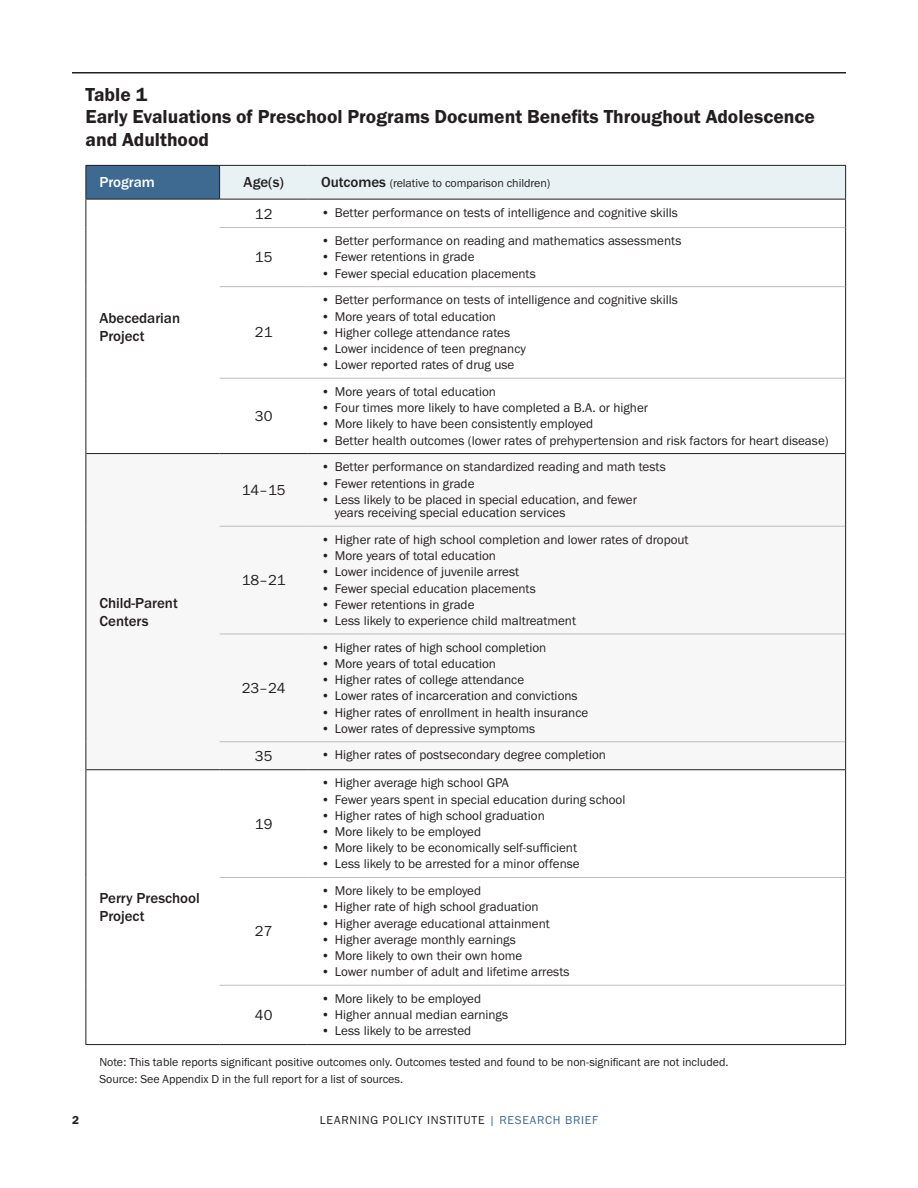
<style>
.page{position:relative;width:918px;height:1188px;background:#fff}
.page>*{position:absolute;margin:0;border:0;box-sizing:border-box;transform-origin:0 0}
.t1{font:19.5px/22.5px "Franklin Gothic URW Dem";color:#231f20}
.t2{font:500 15px/18px "Franklin Gothic URW";color:#231f20}
.t3{font:15px "Franklin Gothic URW Boo";color:#231f20}
.t4{font:500 15px "Franklin Gothic URW";color:#fff}
.t5{font:13.2px/13.5px "Franklin Gothic URW Boo";color:#231f20}
.t6{font:12px/16.5px "Franklin Gothic URW Boo";color:#231f20}
.t7{font:12px "Franklin Gothic URW Boo";letter-spacing:.06em;color:#231f20}
.t8{font:12px "Franklin Gothic URW Dem";color:#231f20}
.s1{font-family:"Franklin Gothic URW";font-weight:500;font-size:15px}
.s2{color:#3e6a91}
</style>
<div class="page">
<hr style="left:72px;top:72px;width:774px;height:2px;background:#231f20">
<div style="left:86px;top:165px;width:134px;height:34px;background:#3e6a91"></div>
<svg style="left:220px;top:287px;width:625px;height:698px"></svg>
<svg style="left:87px;top:454px;width:758px;height:315px"></svg>
<hr style="left:86px;top:199px;width:134px;height:1px;background:#231f20">
<hr style="left:86px;top:1044px;width:134px;height:1px;background:#231f20">
<hr style="left:220px;top:1044px;width:88px;height:1px;background:#231f20">
<hr style="left:308px;top:1044px;width:538px;height:1px;background:#231f20">
<hr style="left:86px;top:165px;width:134px;height:1px;background:#231f20">
<hr style="left:86px;top:166px;width:1px;height:33px;background:#231f20">
<hr style="left:220px;top:286px;width:88px;height:1px;background:#bcbec0">
<hr style="left:308px;top:286px;width:537px;height:1px;background:#bcbec0">
<hr style="left:220px;top:378px;width:88px;height:1px;background:#bcbec0">
<hr style="left:308px;top:378px;width:537px;height:1px;background:#bcbec0">
<hr style="left:220px;top:526px;width:88px;height:1px;background:#bcbec0">
<hr style="left:308px;top:526px;width:537px;height:1px;background:#bcbec0">
<hr style="left:220px;top:634px;width:88px;height:1px;background:#bcbec0">
<hr style="left:308px;top:634px;width:537px;height:1px;background:#bcbec0">
<hr style="left:220px;top:741px;width:88px;height:1px;background:#bcbec0">
<hr style="left:308px;top:741px;width:537px;height:1px;background:#bcbec0">
<hr style="left:220px;top:877px;width:88px;height:1px;background:#bcbec0">
<hr style="left:308px;top:877px;width:537px;height:1px;background:#bcbec0">
<hr style="left:220px;top:985px;width:88px;height:1px;background:#bcbec0">
<hr style="left:308px;top:985px;width:537px;height:1px;background:#bcbec0">
<hr style="left:220px;top:453px;width:88px;height:1px;background:#231f20">
<hr style="left:308px;top:453px;width:537px;height:1px;background:#231f20">
<hr style="left:220px;top:769px;width:88px;height:1px;background:#231f20">
<hr style="left:308px;top:769px;width:537px;height:1px;background:#231f20">
<svg style="left:220px;top:165px;width:626px;height:63px"></svg>
<hr style="left:845px;top:228px;width:1px;height:59px;background:#231f20">
<hr style="left:845px;top:287px;width:1px;height:91px;background:#231f20">
<hr style="left:845px;top:378px;width:1px;height:76px;background:#231f20">
<hr style="left:845px;top:454px;width:1px;height:72px;background:#231f20">
<hr style="left:845px;top:526px;width:1px;height:108px;background:#231f20">
<hr style="left:845px;top:634px;width:1px;height:108px;background:#231f20">
<svg style="left:845px;top:742px;width:1px;height:28px"></svg>
<hr style="left:845px;top:770px;width:1px;height:107px;background:#231f20">
<hr style="left:845px;top:877px;width:1px;height:108px;background:#231f20">
<hr style="left:845px;top:985px;width:1px;height:59px;background:#231f20">
<hr style="left:219px;top:166px;width:1px;height:33px;background:#231f20">
<svg style="left:86px;top:199px;width:1px;height:29px"></svg>
<hr style="left:86px;top:228px;width:1px;height:59px;background:#231f20">
<hr style="left:86px;top:287px;width:1px;height:91px;background:#231f20">
<hr style="left:86px;top:378px;width:1px;height:76px;background:#231f20">
<hr style="left:86px;top:453px;width:134px;height:1px;background:#231f20">
<hr style="left:86px;top:454px;width:1px;height:72px;background:#231f20">
<hr style="left:86px;top:526px;width:1px;height:108px;background:#231f20">
<hr style="left:86px;top:634px;width:1px;height:108px;background:#231f20">
<svg style="left:86px;top:742px;width:1px;height:27px"></svg>
<hr style="left:86px;top:769px;width:134px;height:1px;background:#231f20">
<hr style="left:86px;top:770px;width:1px;height:107px;background:#231f20">
<hr style="left:86px;top:877px;width:1px;height:108px;background:#231f20">
<hr style="left:86px;top:985px;width:1px;height:59px;background:#231f20">
<h1 class="t1" style="left:86px;top:82px;width:731px">Table 1<br>Early Evaluations of Preschool Programs Document Benefits Throughout Adolescence and Adulthood</h1>
<p class="t4" style="left:99px;top:173px;width:57px">Program</p>
<p class="t2" style="left:243px;top:173px;width:42px">Age(s)</p>
<p class="t6" style="left:321px;top:175px;width:231px"><span class="s1">Outcomes</span> (relative to comparison children)</p>
<p class="t2" style="left:99px;top:308px;width:82px">Abecedarian<br>Project</p>
<p class="t2" style="left:99px;top:593px;width:80px">Child-Parent<br>Centers</p>
<p class="t2" style="left:99px;top:889px;width:102px">Perry Preschool<br>Project</p>
<p class="t3" style="left:255px;top:204px;width:19px">12</p>
<p class="t5" style="left:321px;top:206px;width:358px">• Better performance on tests of intelligence and cognitive skills</p>
<p class="t3" style="left:255px;top:248px;width:19px">15</p>
<p class="t5" style="left:321px;top:234px;width:362px">• Better performance on reading and mathematics assessments</p>
<p class="t5" style="left:321px;top:250px;width:155px">• Fewer retentions in grade</p>
<p class="t5" style="left:321px;top:266px;width:216px">• Fewer special education placements</p>
<p class="t3" style="left:255px;top:323px;width:19px">21</p>
<p class="t3" style="left:255px;top:407px;width:19px">30</p>
<p class="t3" style="left:242px;top:481px;width:46px">14–15</p>
<p class="t3" style="left:242px;top:571px;width:46px">18–21</p>
<p class="t3" style="left:242px;top:679px;width:46px">23–24</p>
<p class="t5" style="left:321px;top:293px;width:358px">• Better performance on tests of intelligence and cognitive skills</p>
<p class="t5" style="left:321px;top:309px;width:176px">• More years of total education</p>
<p class="t5" style="left:321px;top:325px;width:190px">• Higher college attendance rates</p>
<p class="t5" style="left:321px;top:342px;width:206px">• Lower incidence of teen pregnancy</p>
<p class="t5" style="left:321px;top:358px;width:195px">• Lower reported rates of drug use</p>
<p class="t5" style="left:321px;top:385px;width:176px">• More years of total education</p>
<p class="t5" style="left:321px;top:401px;width:328px">• Four times more likely to have completed a B.A. or higher</p>
<p class="t5" style="left:321px;top:417px;width:274px">• More likely to have been consistently employed</p>
<p class="t5" style="left:321px;top:433px;width:509px">• Better health outcomes (lower rates of prehypertension and risk factors for heart disease)</p>
<p class="t5" style="left:321px;top:460px;width:346px">• Better performance on standardized reading and math tests</p>
<p class="t5" style="left:321px;top:476px;width:155px">• Fewer retentions in grade</p>
<p class="t5" style="left:335px;top:492px;width:304px;text-indent:-14px">• Less likely to be placed in special education, and fewer years receiving special education services</p>
<p class="t5" style="left:321px;top:533px;width:369px">• Higher rate of high school completion and lower rates of dropout</p>
<p class="t5" style="left:321px;top:549px;width:176px">• More years of total education</p>
<p class="t5" style="left:321px;top:565px;width:199px">• Lower incidence of juvenile arrest</p>
<p class="t5" style="left:321px;top:581px;width:216px">• Fewer special education placements</p>
<p class="t5" style="left:321px;top:597px;width:155px">• Fewer retentions in grade</p>
<p class="t5" style="left:321px;top:614px;width:256px">• Less likely to experience child maltreatment</p>
<p class="t5" style="left:321px;top:640px;width:227px">• Higher rates of high school completion</p>
<p class="t5" style="left:321px;top:657px;width:176px">• More years of total education</p>
<p class="t5" style="left:321px;top:673px;width:204px">• Higher rates of college attendance</p>
<p class="t5" style="left:321px;top:689px;width:258px">• Lower rates of incarceration and convictions</p>
<p class="t5" style="left:321px;top:705px;width:269px">• Higher rates of enrollment in health insurance</p>
<p class="t5" style="left:321px;top:721px;width:215px">• Lower rates of depressive symptoms</p>
<p class="t3" style="left:255px;top:746px;width:19px">35</p>
<p class="t5" style="left:321px;top:748px;width:286px">• Higher rates of postsecondary degree completion</p>
<p class="t3" style="left:255px;top:814px;width:19px">19</p>
<p class="t3" style="left:255px;top:922px;width:19px">27</p>
<p class="t5" style="left:321px;top:776px;width:189px">• Higher average high school GPA</p>
<p class="t5" style="left:321px;top:792px;width:306px">• Fewer years spent in special education during school</p>
<p class="t5" style="left:321px;top:808px;width:225px">• Higher rates of high school graduation</p>
<p class="t5" style="left:321px;top:825px;width:161px">• More likely to be employed</p>
<p class="t5" style="left:321px;top:841px;width:257px">• More likely to be economically self-sufficient</p>
<p class="t5" style="left:321px;top:857px;width:260px">• Less likely to be arrested for a minor offense</p>
<p class="t5" style="left:321px;top:884px;width:161px">• More likely to be employed</p>
<p class="t5" style="left:321px;top:900px;width:219px">• Higher rate of high school graduation</p>
<p class="t5" style="left:321px;top:916px;width:230px">• Higher average educational attainment</p>
<p class="t5" style="left:321px;top:932px;width:196px">• Higher average monthly earnings</p>
<p class="t5" style="left:321px;top:949px;width:203px">• More likely to own their own home</p>
<p class="t5" style="left:321px;top:965px;width:250px">• Lower number of adult and lifetime arrests</p>
<p class="t5" style="left:321px;top:992px;width:161px">• More likely to be employed</p>
<p class="t5" style="left:321px;top:1008px;width:188px">• Higher annual median earnings</p>
<p class="t5" style="left:321px;top:1024px;width:152px">• Less likely to be arrested</p>
<p class="t6" style="left:99px;top:1054px;width:631px">Note: This table reports significant positive outcomes only. Outcomes tested and found to be non-significant are not included.<br>Source: See Appendix D in the full report for a list of sources.</p>
<p class="t3" style="left:255px;top:1006px;width:19px">40</p>
<p class="t8" style="left:72px;top:1113px;width:9px">2</p>
<p class="t7" style="left:320px;top:1113px;width:280px">LEARNING POLICY INSTITUTE <span class="s2">| RESEARCH BRIEF</span></p>
</div>
